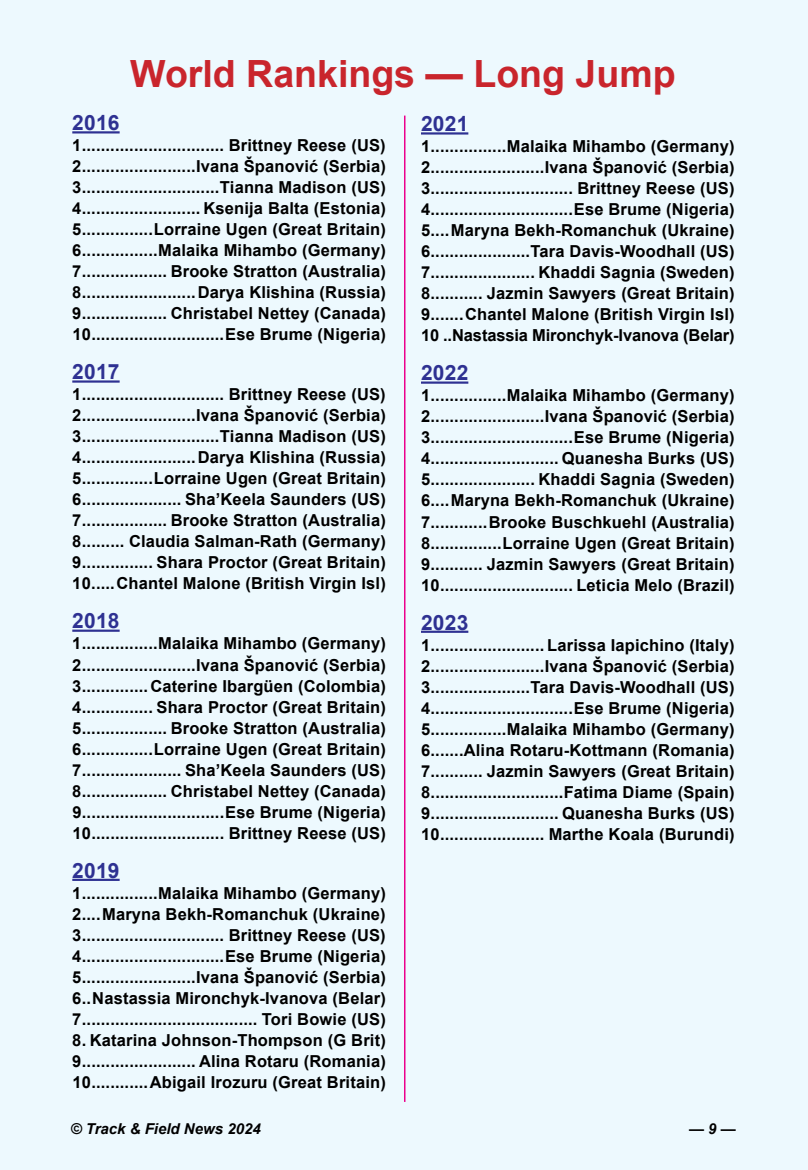
<style>
.page{position:relative;width:808px;height:1170px;background:#fff}
.page>*{position:absolute;margin:0;border:0;box-sizing:border-box;transform-origin:0 0}
.t1{font:700 37.5px "Arial";color:#c9252c}
.t2{font:700 21px "Arial";letter-spacing:.01em;color:#2e3192}
.t3{font:700 16.5px/21px "Arial";letter-spacing:.01em;color:#000;text-align:justify}
.t4{font:italic 700 15px "Arial";color:#000}
</style>
<div class="page">
<div style="left:0;top:0;width:808px;height:1169px;background:#edf9fe"></div>
<hr style="left:404px;top:116px;width:1px;height:985px;background:#ec008c">
<hr style="left:72px;top:131px;width:48px;height:2px;background:#2e3192">
<hr style="left:72px;top:380px;width:48px;height:2px;background:#2e3192">
<hr style="left:72px;top:629px;width:48px;height:2px;background:#2e3192">
<hr style="left:72px;top:878px;width:48px;height:2px;background:#2e3192">
<hr style="left:421px;top:132px;width:47px;height:2px;background:#2e3192">
<hr style="left:421px;top:381px;width:47px;height:2px;background:#2e3192">
<hr style="left:421px;top:630px;width:47px;height:2px;background:#2e3192">
<h1 class="t1" style="left:130px;top:49px;width:547px">World Rankings — Long Jump</h1>
<p class="t2" style="left:72px;top:109px;width:49px">2016</p>
<p class="t3" style="left:72px;top:135px;width:315px">1.............................. Brittney Reese (US)<br>2........................Ivana Španović (Serbia)<br>3.............................Tianna Madison (US)<br>4......................... Ksenija Balta (Estonia)<br>5...............Lorraine Ugen (Great Britain)<br>6................Malaika Mihambo (Germany)<br>7.................. Brooke Stratton (Australia)<br>8........................Darya Klishina (Russia)<br>9.................. Christabel Nettey (Canada)<br>10............................Ese Brume (Nigeria)</p>
<p class="t2" style="left:72px;top:358px;width:49px">2017</p>
<p class="t3" style="left:72px;top:384px;width:315px">1.............................. Brittney Reese (US)<br>2........................Ivana Španović (Serbia)<br>3.............................Tianna Madison (US)<br>4........................Darya Klishina (Russia)<br>5...............Lorraine Ugen (Great Britain)<br>6..................... Sha’Keela Saunders (US)<br>7.................. Brooke Stratton (Australia)<br>8......... Claudia Salman-Rath (Germany)<br>9............... Shara Proctor (Great Britain)<br>10.....Chantel Malone (British Virgin Isl)</p>
<p class="t2" style="left:72px;top:607px;width:49px">2018</p>
<p class="t3" style="left:72px;top:633px;width:315px">1................Malaika Mihambo (Germany)<br>2........................Ivana Španović (Serbia)<br>3..............Caterine Ibargüen (Colombia)<br>4............... Shara Proctor (Great Britain)<br>5.................. Brooke Stratton (Australia)<br>6...............Lorraine Ugen (Great Britain)<br>7..................... Sha’Keela Saunders (US)<br>8.................. Christabel Nettey (Canada)<br>9..............................Ese Brume (Nigeria)<br>10............................ Brittney Reese (US)</p>
<p class="t2" style="left:72px;top:856px;width:49px">2019</p>
<p class="t3" style="left:72px;top:882px;width:315px">1................Malaika Mihambo (Germany)<br>2....Maryna Bekh-Romanchuk (Ukraine)<br>3.............................. Brittney Reese (US)<br>4..............................Ese Brume (Nigeria)<br>5........................Ivana Španović (Serbia)<br>6..Nastassia Mironchyk-Ivanova (Belar)<br>7..................................... Tori Bowie (US)</p>
<p class="t3" style="left:72px;top:1029px;width:315px">8. Katarina Johnson-Thompson (G Brit)<br>9........................ Alina Rotaru (Romania)<br>10............Abigail Irozuru (Great Britain)</p>
<p class="t2" style="left:421px;top:110px;width:49px">2021</p>
<p class="t3" style="left:421px;top:136px;width:315px">1................Malaika Mihambo (Germany)<br>2........................Ivana Španović (Serbia)<br>3.............................. Brittney Reese (US)<br>4..............................Ese Brume (Nigeria)<br>5....Maryna Bekh-Romanchuk (Ukraine)<br>6.....................Tara Davis-Woodhall (US)<br>7...................... Khaddi Sagnia (Sweden)<br>8........... Jazmin Sawyers (Great Britain)<br>9.......Chantel Malone (British Virgin Isl)<br>10 ..Nastassia Mironchyk-Ivanova (Belar)</p>
<p class="t2" style="left:421px;top:359px;width:49px">2022</p>
<p class="t3" style="left:421px;top:385px;width:315px">1................Malaika Mihambo (Germany)<br>2........................Ivana Španović (Serbia)<br>3..............................Ese Brume (Nigeria)<br>4........................... Quanesha Burks (US)<br>5...................... Khaddi Sagnia (Sweden)<br>6....Maryna Bekh-Romanchuk (Ukraine)<br>7............Brooke Buschkuehl (Australia)<br>8...............Lorraine Ugen (Great Britain)<br>9........... Jazmin Sawyers (Great Britain)<br>10............................ Leticia Melo (Brazil)</p>
<p class="t2" style="left:421px;top:608px;width:49px">2023</p>
<p class="t3" style="left:421px;top:634px;width:315px">1........................ Larissa Iapichino (Italy)<br>2........................Ivana Španović (Serbia)<br>3.....................Tara Davis-Woodhall (US)<br>4..............................Ese Brume (Nigeria)<br>5................Malaika Mihambo (Germany)<br>6.......Alina Rotaru-Kottmann (Romania)<br>7........... Jazmin Sawyers (Great Britain)<br>8............................Fatima Diame (Spain)<br>9........................... Quanesha Burks (US)<br>10...................... Marthe Koala (Burundi)</p>
<p class="t4" style="left:71px;top:1119px;width:192px">© Track &amp; Field News 2024</p>
<p class="t4" style="left:689px;top:1119px;width:48px">— 9 —</p>
</div>
